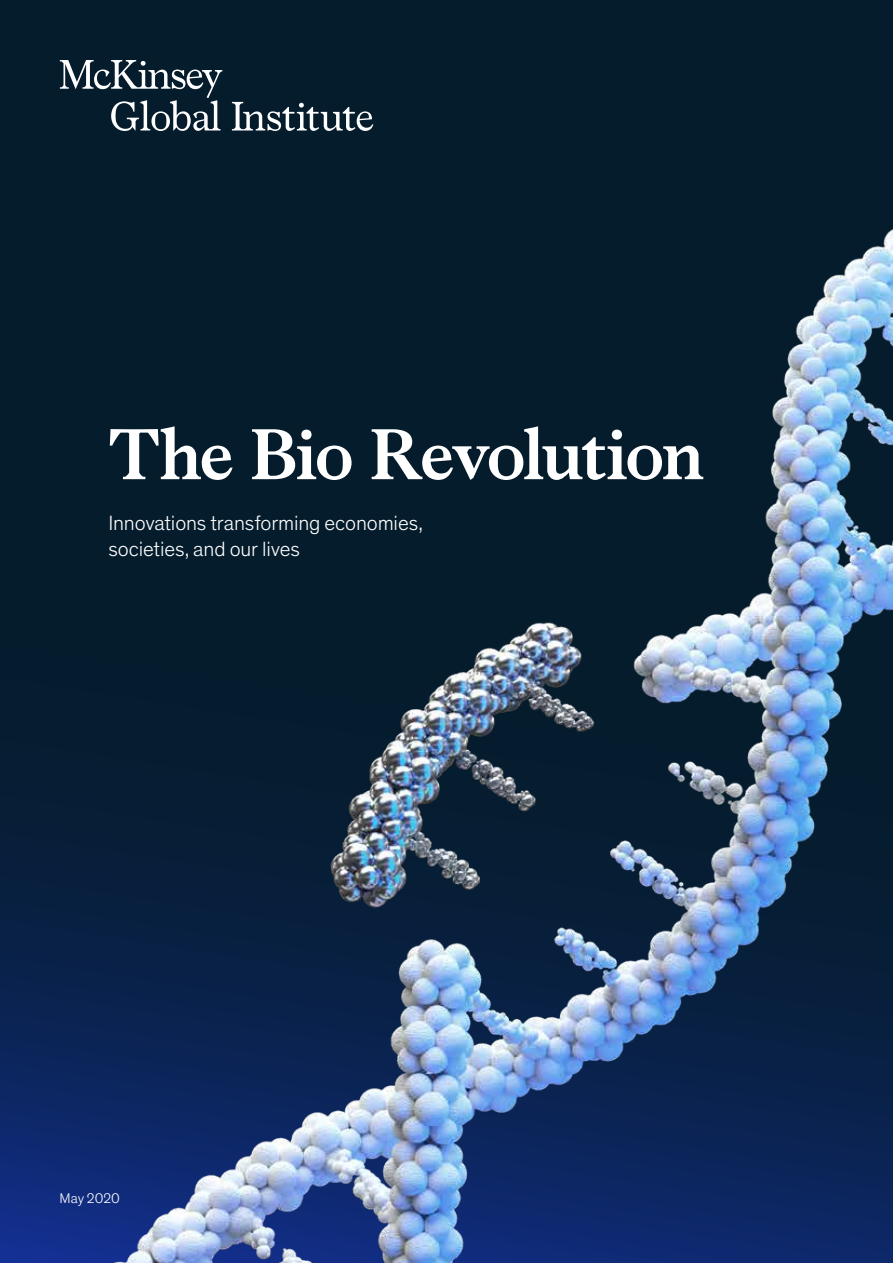
<style>
.page{position:relative;width:893px;height:1263px;background:#fff}
.page>*{position:absolute;margin:0;border:0;box-sizing:border-box;transform-origin:0 0}
.t1{font:700 72px "Bower";letter-spacing:-.025em;color:#fff}
.t2{font:300 21px/25.5px "Theinhardt Pan";letter-spacing:-.005em;color:#fff}
.t3{font:300 14.25px "Theinhardt Pan";letter-spacing:.005em;color:#fff}
</style>
<div class="page">
<img style="left:0;top:0;width:893px;height:1263px">
<svg style="left:60px;top:60px;width:162px;height:71px;background:#384a57"></svg>
<svg style="left:232px;top:102px;width:141px;height:29px"></svg>
<h1 class="t1" style="left:108px;top:401px;width:597px">The Bio Revolution</h1>
<p class="t2" style="left:108px;top:509px;width:316px">Innovations transforming economies, societies, and our lives</p>
<p class="t3" style="left:60px;top:1189px;width:62px">May 2020</p>
</div>
